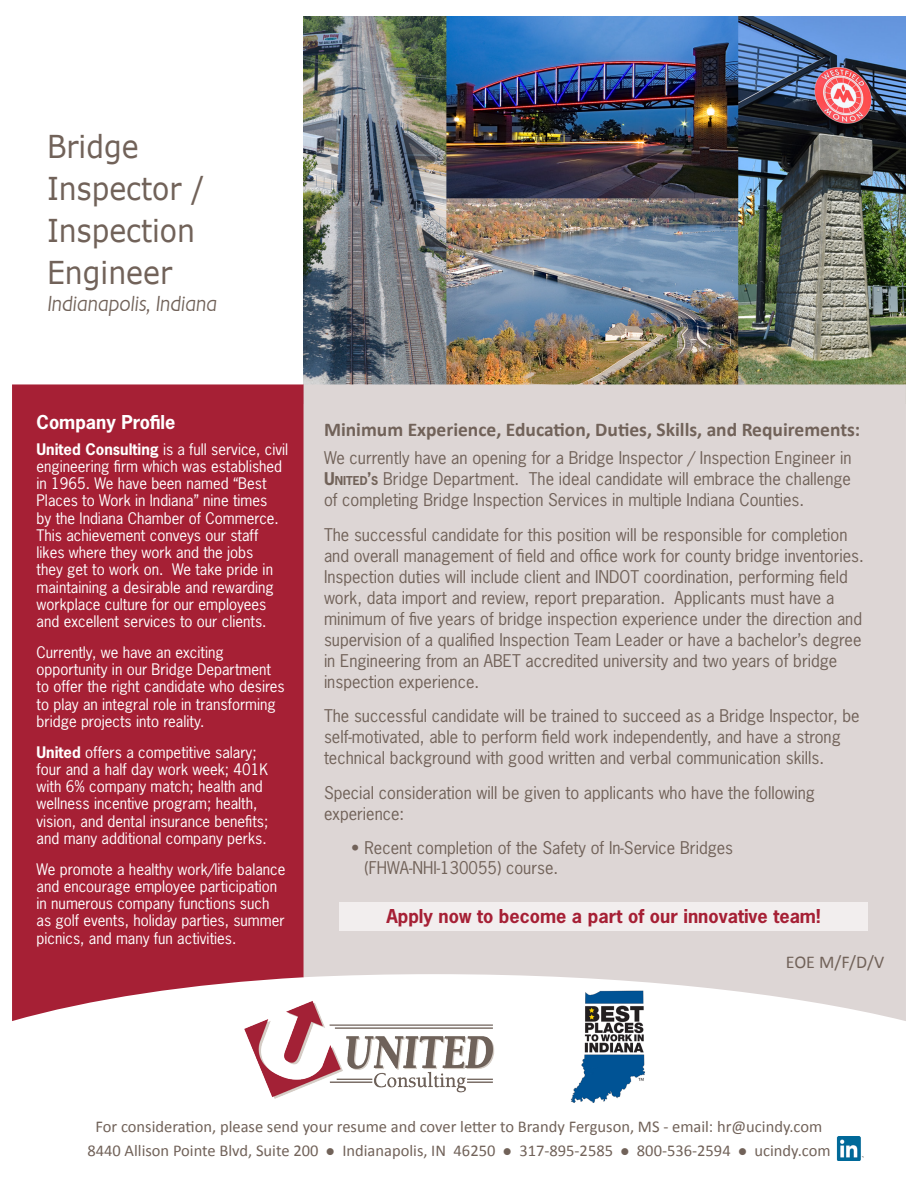
<style>
.page{position:relative;width:918px;height:1188px;background:#fff}
.page>*{position:absolute;margin:0;border:0;box-sizing:border-box;transform-origin:0 0}
.t1{font:31.5px/42px "Verdana";color:#716259;scale:.9 1}
.t2{font:italic 300 21px "Chantilly";color:#716259;scale:.9 1}
.t3{font:700 19.5px "Calibri";color:#716259}
.t4{font:700 18px "News Gothic Std";color:#a62035}
.t5{font:700 18px "News Gothic Std";color:#fff}
.t6{font:18px "Calibri";color:#716259}
.t7{font:16.5px/21px "News Gothic Std";color:#716259}
.t8{font:16.5px "Calibri";color:#716259}
.t9{font:15px/17.2px "News Gothic Std";color:#fff}
.s1{font-weight:700}
.s2{font-weight:700;font-size:11.55px}
</style>
<div class="page">
<img style="left:304px;top:17px;width:602px;height:367px">
<div style="left:12px;top:384px;width:292px;height:637px;background:#a62035"></div>
<div style="left:304px;top:384px;width:602px;height:637px;background:#ddd6d5"></div>
<img style="left:239px;top:995px;width:262px;height:104px">
<img style="left:568px;top:988px;width:80px;height:115px">
<img style="left:836px;top:1136px;width:28px;height:24px">
<div style="left:339px;top:902px;width:529px;height:29px;background:#f2eeee"></div>
<h1 class="t1" style="left:47px;top:126px;width:176px">Bridge<br>Inspector /<br>Inspection<br>Engineer</h1>
<p class="t2" style="left:47px;top:291px;width:190px">Indianapolis, Indiana</p>
<p class="t5" style="left:37px;top:410px;width:140px">Company Profile</p>
<p class="t9" style="left:37px;top:440px;width:253px"><span class="s1">United Consulting</span> is a full service, civil engineering firm which was established in 1965. We have been named “Best Places to Work in Indiana” nine times<br>by the Indiana Chamber of Commerce.<br>This achievement conveys our staff likes where they work and the jobs<br>they get to work on. We take pride in maintaining a desirable and rewarding workplace culture for our employees and excellent services to our clients.</p>
<p class="t9" style="left:37px;top:644px;width:250px">Currently, we have an exciting opportunity in our Bridge Department to offer the right candidate who desires to play an integral role in transforming bridge projects into reality.</p>
<p class="t9" style="left:37px;top:743px;width:233px"><span class="s1">United</span> offers a competitive salary; four and a half day work week; 401K with 6% company match; health and wellness incentive program; health, vision, and dental insurance benefits; and many additional company perks.</p>
<p class="t9" style="left:37px;top:860px;width:250px">We promote a healthy work/life balance and encourage employee participation in numerous company functions such as golf events, holiday parties, summer picnics, and many fun activities.</p>
<p class="t3" style="left:324px;top:418px;width:538px">Minimum Experience, Education, Duties, Skills, and Requirements:</p>
<p class="t7" style="left:324px;top:447px;width:529px;text-align:justify">We currently have an opening for a Bridge Inspector / Inspection Engineer in <span class="s1">U</span><span class="s2">NITED</span><span class="s1">’</span><span class="s2">S</span> Bridge Department. The ideal candidate will embrace the challenge of completing Bridge Inspection Services in multiple Indiana Counties.</p>
<p class="t7" style="left:324px;top:524px;width:541px">The successful candidate for this position will be responsible for completion and overall management of field and office work for county bridge inventories.<br>Inspection duties will include client and INDOT coordination, performing field work, data import and review, report preparation. Applicants must have a minimum of five years of bridge inspection experience under the direction and supervision of a qualified Inspection Team Leader or have a bachelor’s degree in Engineering from an ABET accredited university and two years of bridge inspection experience.</p>
<p class="t7" style="left:324px;top:705px;width:537px">The successful candidate will be trained to succeed as a Bridge Inspector, be self-motivated, able to perform field work independently, and have a strong technical background with good written and verbal communication skills.</p>
<p class="t7" style="left:324px;top:782px;width:493px">Special consideration will be given to applicants who have the following experience:</p>
<p class="t7" style="left:364px;top:838px;width:370px;line-height:19.5px;text-indent:-14px">• Recent completion of the Safety of In-Service Bridges (FHWA-NHI-130055) course.</p>
<p class="t4" style="left:386px;top:905px;width:436px">Apply now to become a part of our innovative team!</p>
<p class="t6" style="left:786px;top:950px;width:100px">EOE M/F/D/V</p>
<p class="t8" style="left:96px;top:1116px;width:728px">For consideration, please send your resume and cover letter to Brandy Ferguson, MS - email: hr@ucindy.com</p>
<p class="t8" style="left:87px;top:1140px;width:745px">8440 Allison Pointe Blvd, Suite 200 ● Indianapolis, IN 46250 ● 317-895-2585 ● 800-536-2594 ● ucindy.com</p>
</div>
